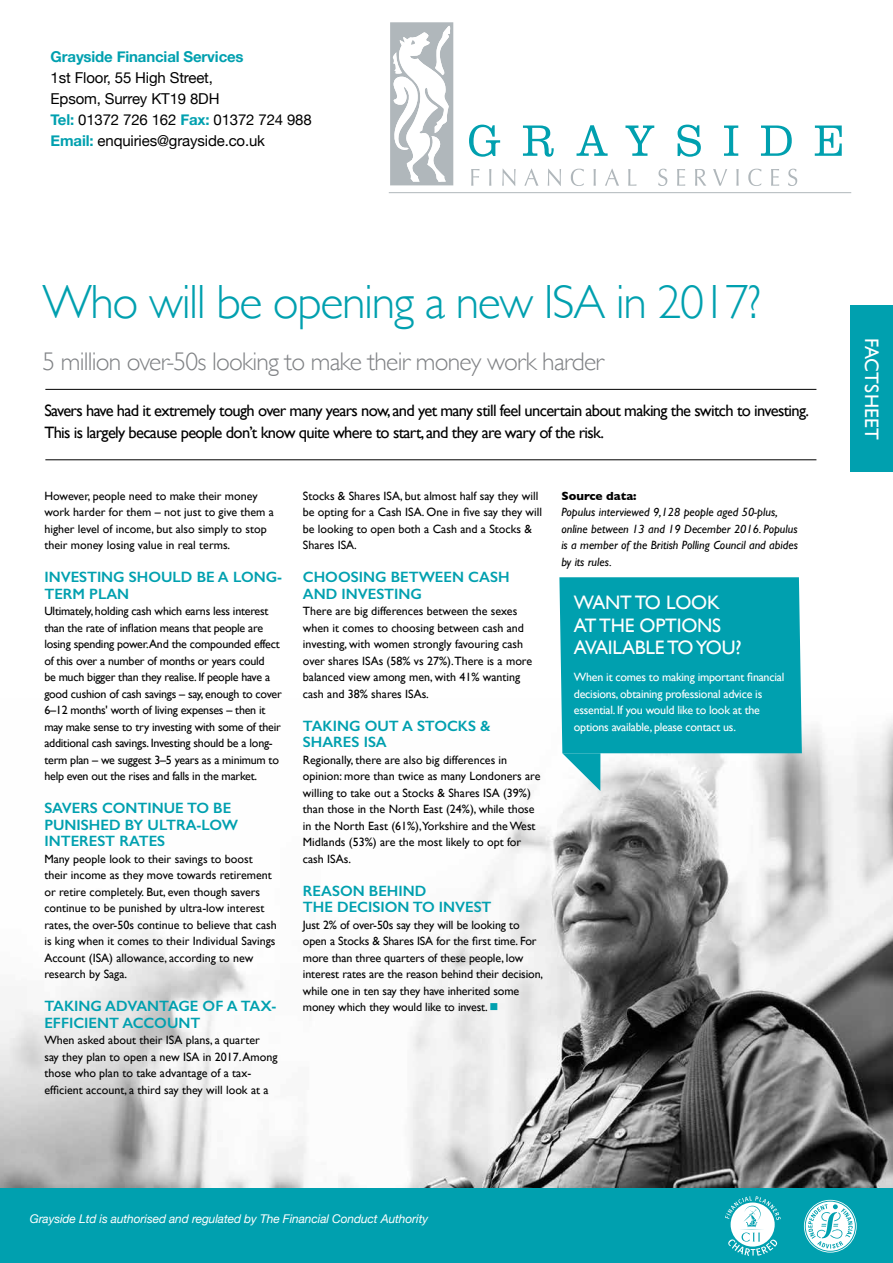
<style>
.page{position:relative;width:893px;height:1263px;background:#fff}
.page>*{position:absolute;margin:0;border:0;box-sizing:border-box;transform-origin:0 0}
.t1{font:300 48px "Gill Sans";letter-spacing:-.03em;color:#00a0af}
.t2{font:300 25.5px "Gill Sans";letter-spacing:-.03em;color:#808285}
.t3{font:19.5px/22.5px "Gill Sans";letter-spacing:-.01em;color:#fff}
.t4{font:19.5px "Gill Sans";letter-spacing:.01em;color:#fff}
.t5{font:16.5px/22.5px "Gill Sans";letter-spacing:-.04em;color:#000}
.t6{font:600 15px/16.5px "Gill Sans";color:#00a0af}
.t7{font:15px/21px "Helvetica Neue";letter-spacing:-.01em;color:#000}
.t8{font:700 15px "Helvetica Neue";letter-spacing:-.01em;color:#00a0af}
.t9{font:12px/16.5px "Gill Sans";color:#000}
.t10{font:12px/16.5px "Gill Sans";letter-spacing:-.02em;color:#000}
.t11{font:12px/16.5px "Gill Sans";letter-spacing:-.02em;color:#fff}
.t12{font:italic 12px/16.5px "Gill Sans";color:#000}
.t13{font:italic 12px "Helvetica Neue";letter-spacing:-.01em;color:#fff}
.t14{font:700 12px "Gill Sans";color:#000}
.s1{font-weight:700;color:#00a0af}
.s2{color:#00a0af}
</style>
<div class="page">
<img style="left:0;top:722px;width:893px;height:466px">
<hr style="left:45px;top:459px;width:771px;height:1px;background:#000">
<hr style="left:45px;top:389px;width:771px;height:1px;background:#000">
<svg style="left:559px;top:577px;width:243px;height:214px;background:#28acb8"></svg>
<div style="left:850px;top:306px;width:43px;height:166px;background:#00a0af"></div>
<div style="left:0;top:1188px;width:893px;height:75px;background:#00a0af"></div>
<svg style="left:469px;top:125px;width:31px;height:32px"></svg>
<svg style="left:523px;top:125px;width:31px;height:32px"></svg>
<svg style="left:576px;top:125px;width:32px;height:31px"></svg>
<svg style="left:625px;top:125px;width:29px;height:31px"></svg>
<svg style="left:678px;top:125px;width:23px;height:32px"></svg>
<svg style="left:724px;top:125px;width:14px;height:31px"></svg>
<svg style="left:761px;top:125px;width:31px;height:31px"></svg>
<svg style="left:815px;top:125px;width:27px;height:31px"></svg>
<svg style="left:471px;top:169px;width:9px;height:17px"></svg>
<svg style="left:489px;top:169px;width:2px;height:17px"></svg>
<svg style="left:502px;top:169px;width:14px;height:17px"></svg>
<svg style="left:524px;top:169px;width:14px;height:17px"></svg>
<svg style="left:548px;top:169px;width:13px;height:17px"></svg>
<svg style="left:571px;top:169px;width:13px;height:17px"></svg>
<svg style="left:594px;top:169px;width:2px;height:17px"></svg>
<svg style="left:605px;top:169px;width:14px;height:17px"></svg>
<svg style="left:628px;top:169px;width:8px;height:17px"></svg>
<svg style="left:658px;top:169px;width:9px;height:17px"></svg>
<svg style="left:677px;top:169px;width:8px;height:17px"></svg>
<svg style="left:695px;top:169px;width:11px;height:17px"></svg>
<svg style="left:713px;top:169px;width:14px;height:17px"></svg>
<svg style="left:736px;top:169px;width:3px;height:17px"></svg>
<svg style="left:748px;top:169px;width:14px;height:17px"></svg>
<svg style="left:771px;top:169px;width:8px;height:17px"></svg>
<svg style="left:788px;top:169px;width:9px;height:17px"></svg>
<hr style="left:389px;top:192px;width:462px;height:1px;background:#b0b7bb">
<svg style="left:390px;top:22px;width:63px;height:163px"></svg>
<svg style="left:804px;top:1200px;width:53px;height:52px"></svg>
<svg style="left:725px;top:1196px;width:56px;height:59px"></svg>
<p class="t8" style="left:51px;top:47px;width:195px">Grayside Financial Services</p>
<p class="t7" style="left:51px;top:67px;width:263px">1st Floor, 55 High Street,<br>Epsom, Surrey KT19 8DH<br><span class="s1">Tel:</span> 01372 726 162 <span class="s1">Fax:</span> 01372 724 988<br><span class="s1">Email:</span> enquiries@grayside.co.uk</p>
<h1 class="t1" style="left:43px;top:275px;width:720px">Who will be opening a new ISA in 2017?</h1>
<h2 class="t2" style="left:43px;top:347px;width:563px">5 million over-50s looking to make their money work harder</h2>
<h3 class="t5" style="left:44px;top:399px;width:766px">Savers have had it extremely tough over many years now, and yet many still feel uncertain about making the switch to investing.<br>This is largely because people don’t know quite where to start, and they are wary of the risk.</h3>
<p class="t9" style="left:44px;top:487px;width:231px">However, people need to make their money work harder for them – not just to give them a higher level of income, but also simply to stop their money losing value in real terms.</p>
<p class="t6" style="left:44px;top:569px;width:239px">INVESTING SHOULD BE A LONG-<br>TERM PLAN</p>
<p class="t10" style="left:44px;top:603px;width:239px">Ultimately, holding cash which earns less interest than the rate of inflation means that people are losing spending power.And the compounded effect of this over a number of months or years could<br>be much bigger than they realise. If people have a good cushion of cash savings – say, enough to cover 6–12 months' worth of living expenses – then it may make sense to try investing with some of their additional cash savings. Investing should be a long&shy;term plan – we suggest 3–5 years as a minimum to help even out the rises and falls in the market.</p>
<p class="t6" style="left:44px;top:800px;width:195px">SAVERS CONTINUE TO BE<br>PUNISHED BY ULTRA-LOW<br>INTEREST RATES</p>
<p class="t9" style="left:44px;top:850px;width:234px">Many people look to their savings to boost their income as they move towards retirement or retire completely. But, even though savers continue to be punished by ultra-low interest rates, the over-50s continue to believe that cash is king when it comes to their Individual Savings Account (ISA) allowance, according to new research by Saga.</p>
<p class="t6" style="left:44px;top:998px;width:234px">TAKING ADVANTAGE OF A TAX-<br>EFFICIENT ACCOUNT</p>
<p class="t9" style="left:44px;top:1032px;width:235px">When asked about their ISA plans, a quarter<br>say they plan to open a new ISA in 2017. Among those who plan to take advantage of a tax&shy;efficient account, a third say they will look at a</p>
<p class="t9" style="left:303px;top:487px;width:241px">Stocks &amp; Shares ISA, but almost half say they will be opting for a Cash ISA. One in five say they will be looking to open both a Cash and a Stocks &amp; Shares ISA.</p>
<p class="t6" style="left:303px;top:569px;width:208px">CHOOSING BETWEEN CASH<br>AND INVESTING</p>
<p class="t9" style="left:303px;top:603px;width:231px">There are big differences between the sexes when it comes to choosing between cash and investing, with women strongly favouring cash over shares ISAs (58% vs 27%).There is a more balanced view among men, with 41% wanting cash and 38% shares ISAs.</p>
<p class="t6" style="left:303px;top:717px;width:189px">TAKING OUT A STOCKS &amp;<br>SHARES ISA</p>
<p class="t9" style="left:303px;top:751px;width:239px">Regionally, there are also big differences in opinion: more than twice as many Londoners are willing to take out a Stocks &amp; Shares ISA (39%) than those in the North East (24%), while those in the North East (61%),Yorkshire and the West Midlands (53%) are the most likely to opt for cash ISAs.</p>
<p class="t6" style="left:303px;top:882px;width:190px">REASON BEHIND<br>THE DECISION TO INVEST</p>
<p class="t9" style="left:303px;top:916px;width:242px">Just 2% of over-50s say they will be looking to open a Stocks &amp; Shares ISA for the first time. For more than three quarters of these people, low interest rates are the reason behind their decision, while one in ten say they have inherited some money which they would like to invest. <span class="s2">■</span></p>
<p class="t14" style="left:561px;top:488px;width:77px">Source data:</p>
<p class="t12" style="left:561px;top:504px;width:238px">Populus interviewed 9,128 people aged 50-plus, online between 13 and 19 December 2016. Populus is a member of the British Polling Council and abides by its rules.</p>
<h3 class="t3" style="left:574px;top:591px;width:169px">WANT TO LOOK<br>AT THE OPTIONS<br>AVAILABLE TO YOU?</h3>
<p class="t11" style="left:574px;top:669px;width:212px">When it comes to making important financial decisions, obtaining professional advice is essential. If you would like to look at the options available, please contact us.</p>
<p class="t13" style="left:30px;top:1212px;width:400px">Grayside Ltd is authorised and regulated by The Financial Conduct Authority</p>
<h3 class="t4" style="left:883px;top:338px;width:104px;rotate:90deg">FACTSHEET</h3>
</div>
